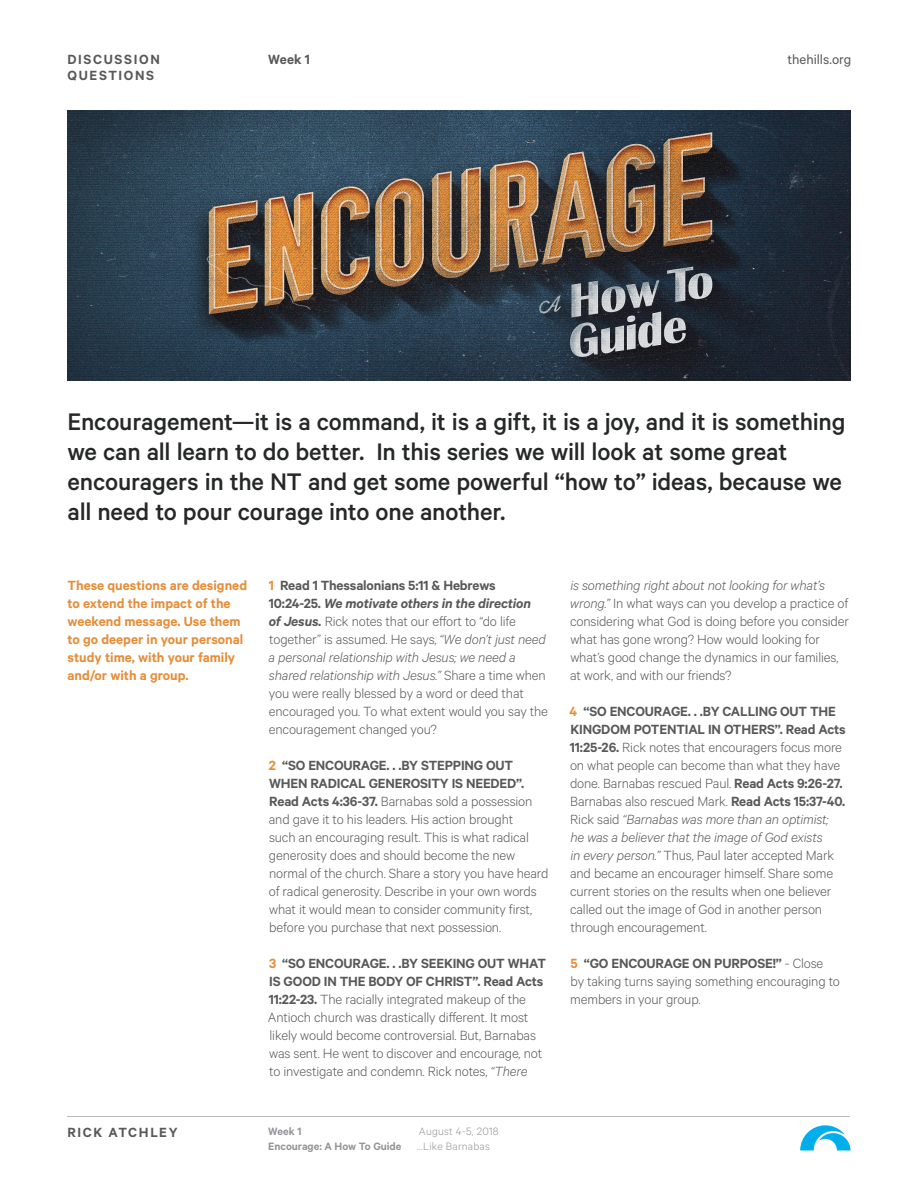
<style>
.page{position:relative;width:918px;height:1188px;background:#fff}
.page>*{position:absolute;margin:0;border:0;box-sizing:border-box;transform-origin:0 0}
.t1{font:500 27px/30px "Calibre";letter-spacing:-.005em;color:#262727}
.t2{font:300 15px/18px "Calibre";letter-spacing:-.01em;color:#57585a}
.t3{font:600 15px/18px "Calibre";color:#e68d39}
.t4{font:600 15px "Calibre";letter-spacing:.11em;color:#57585a}
.t5{font:15px "Calibre";color:#57585a}
.t6{font:300 12px "Calibre";letter-spacing:.02em;color:#939598}
.t7{font:600 12px "Calibre";color:#939598}
.s1{font-weight:600;color:#e68d39}
.s2{font-weight:600}
.s3{font-weight:600;font-style:italic}
.s4{font-style:italic}
</style>
<div class="page">
<img style="left:68px;top:111px;width:782px;height:270px">
<svg style="left:800px;top:1125px;width:50px;height:25px"></svg>
<hr style="left:68px;top:1116px;width:782px;height:1px;background:#b9bbbd">
<p class="t4" style="left:68px;top:50px;width:94px">DISCUSSION</p>
<p class="t4" style="left:268px;top:50px;width:43px">Week 1</p>
<p class="t4" style="left:68px;top:67px;width:88px">QUESTIONS</p>
<p class="t5" style="left:787px;top:50px;width:66px">thehills.org</p>
<p class="t1" style="left:68px;top:406px;width:780px">Encouragement—it is a command, it is a gift, it is a joy, and it is something we can all learn to do better. In this series we will look at some great encouragers in the NT and get some powerful “how to” ideas, because we all need to pour courage into one another.</p>
<p class="t3" style="left:68px;top:575px;width:181px">These questions are designed to extend the impact of the weekend message. Use them to go deeper in your personal study time, with your family and/or with a group.</p>
<p class="t4" style="left:68px;top:1123px;width:112px">RICK ATCHLEY</p>
<p class="t2" style="left:269px;top:575px;width:281px"><span class="s1">1</span> <span class="s2">Read 1 Thessalonians 5:11 &amp; Hebrews 10:24-25.</span> <span class="s3">We motivate others in the direction<br>of Jesus.</span> Rick notes that our effort to “do life together” is assumed. He says, <span class="s4">“We don’t just need a personal relationship with Jesus; we need a shared relationship with Jesus.”</span> Share a time when you were really blessed by a word or deed that encouraged you. To what extent would you say the encouragement changed you?</p>
<p class="t2" style="left:269px;top:755px;width:281px"><span class="s1">2</span> <span class="s2">“SO ENCOURAGE. . .BY STEPPING OUT WHEN RADICAL GENEROSITY IS NEEDED”.<br>Read Acts 4:36-37.</span> Barnabas sold a possession and gave it to his leaders. His action brought<br>such an encouraging result. This is what radical generosity does and should become the new normal of the church. Share a story you have heard of radical generosity. Describe in your own words what it would mean to consider community first, before you purchase that next possession.</p>
<p class="t2" style="left:268px;top:953px;width:280px"><span class="s1">3</span> <span class="s2">“SO ENCOURAGE. . .BY SEEKING OUT WHAT IS GOOD IN THE BODY OF CHRIST”. Read Acts 11:22-23.</span> The racially integrated makeup of the Antioch church was drastically different. It most likely would become controversial. But, Barnabas was sent. He went to discover and encourage, not to investigate and condemn. Rick notes, <span class="s4">“There</span></p>
<p class="t7" style="left:268px;top:1124px;width:35px">Week 1</p>
<p class="t6" style="left:419px;top:1124px;width:81px">August 4-5, 2018</p>
<p class="t7" style="left:268px;top:1140px;width:135px">Encourage: A How To Guide</p>
<p class="t6" style="left:417px;top:1140px;width:74px">...Like Barnabas</p>
<p class="t2" style="left:570px;top:575px;width:280px"><span class="s4">is something right about not looking for what’s wrong.”</span> In what ways can you develop a practice of considering what God is doing before you consider what has gone wrong? How would looking for what’s good change the dynamics in our families, at work, and with our friends?</p>
<p class="t2" style="left:570px;top:701px;width:278px"><span class="s1">4</span> <span class="s2">“SO ENCOURAGE. . .BY CALLING OUT THE KINGDOM POTENTIAL IN OTHERS”. Read Acts 11:25-26.</span> Rick notes that encouragers focus more on what people can become than what they have done. Barnabas rescued Paul. <span class="s2">Read Acts 9:26-27.<br></span>Barnabas also rescued Mark. <span class="s2">Read Acts 15:37-40.<br></span>Rick said <span class="s4">“Barnabas was more than an optimist;<br>he was a believer that the image of God exists<br>in every person.”</span> Thus, Paul later accepted Mark and became an encourager himself. Share some current stories on the results when one believer called out the image of God in another person through encouragement.</p>
<p class="t2" style="left:570px;top:953px;width:271px"><span class="s1">5</span> <span class="s2">“GO ENCOURAGE ON PURPOSE!”</span> - Close by taking turns saying something encouraging to members in your group.</p>
</div>
